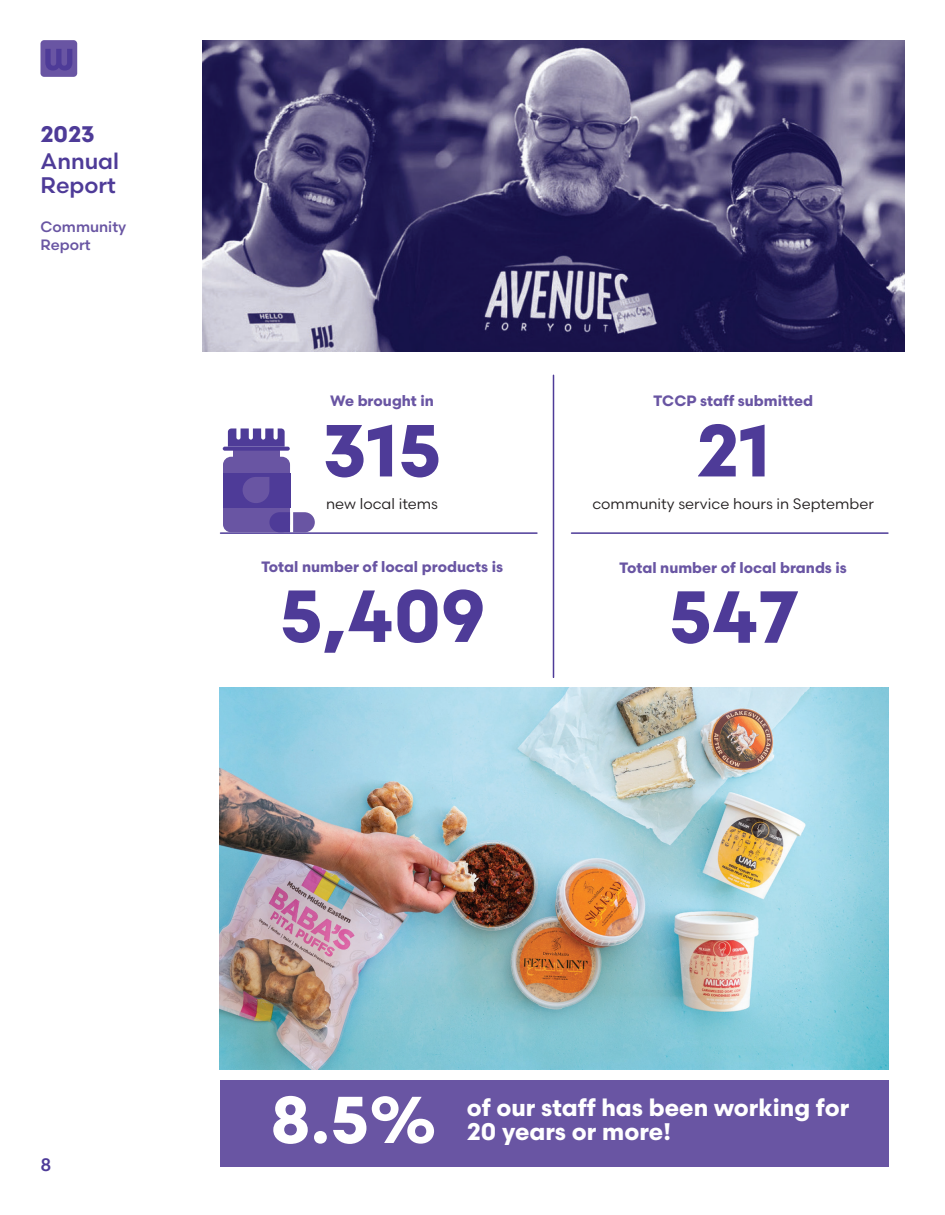
<style>
.page{position:relative;width:945px;height:1215px;background:#fff}
.page>*{position:absolute;margin:0;border:0;box-sizing:border-box;transform-origin:0 0}
.t1{font:700 73.5px "Scandia";color:#4e3b98}
.t2{font:700 66px "Scandia";color:#fff}
.t3{font:700 24px/24px "Scandia";color:#fff}
.t4{font:500 22.5px/24px "Scandia";color:#4e3b98}
.t5{font:700 22.5px "Scandia";color:#4e3b98}
.t6{font:500 18px "Scandia";color:#4e3b98}
.t7{font:700 15px "Scandia";color:#6955a3}
.t8{font:15px "Scandia";color:#231f20}
.t9{font:500 15px/18px "Scandia";color:#6955a3}
</style>
<div class="page">
<div style="left:40px;top:40px;width:37px;height:37px;background:#6955a3;border-radius:4px"></div>
<svg style="left:45px;top:49px;width:27px;height:22px"></svg>
<div style="left:220px;top:1081px;width:669px;height:86px;background:#6955a3"></div>
<img style="left:202px;top:40px;width:702px;height:311px">
<hr style="left:553px;top:375px;width:1px;height:302px;background:#4e3b98">
<hr style="left:221px;top:532px;width:316px;height:2px;background:#4e3b98">
<hr style="left:572px;top:532px;width:316px;height:2px;background:#4e3b98">
<div style="left:223px;top:457px;width:67px;height:75px;background:#6955a3;border-radius:8px"></div>
<div style="left:233px;top:451px;width:46px;height:11px;background:#6955a3"></div>
<hr style="left:223px;top:447px;width:67px;height:4px;background:#4e3b98;border-radius:2px">
<div style="left:223px;top:473px;width:67px;height:34px;background:#4e3b98"></div>
<svg style="left:269px;top:512px;width:46px;height:20px"></svg>
<svg style="left:243px;top:477px;width:26px;height:26px"></svg>
<svg style="left:228px;top:428px;width:57px;height:19px"></svg>
<img style="left:220px;top:688px;width:669px;height:382px">
<h3 class="t5" style="left:40px;top:120px;width:56px">2023</h3>
<h3 class="t4" style="left:40px;top:148px;width:80px">Annual<br>Report</h3>
<p class="t9" style="left:40px;top:217px;width:87px">Community<br>Report</p>
<p class="t7" style="left:330px;top:392px;width:105px">We brought in</p>
<h1 class="t1" style="left:322px;top:404px;width:121px">315</h1>
<p class="t8" style="left:326px;top:495px;width:114px">new local items</p>
<p class="t7" style="left:261px;top:557px;width:244px">Total number of local products is</p>
<h1 class="t1" style="left:279px;top:570px;width:208px">5,409</h1>
<p class="t7" style="left:653px;top:392px;width:161px">TCCP staff submitted</p>
<h1 class="t1" style="left:696px;top:404px;width:75px">21</h1>
<p class="t8" style="left:592px;top:495px;width:283px">community service hours in September</p>
<p class="t7" style="left:619px;top:558px;width:229px">Total number of local brands is</p>
<h1 class="t1" style="left:668px;top:571px;width:131px">547</h1>
<p class="t6" style="left:40px;top:1153px;width:12px">8</p>
<h2 class="t2" style="left:270px;top:1078px;width:168px">8.5%</h2>
<h3 class="t3" style="left:467px;top:1096px;width:384px">of our staff has been working for<br>20 years or more!</h3>
</div>
